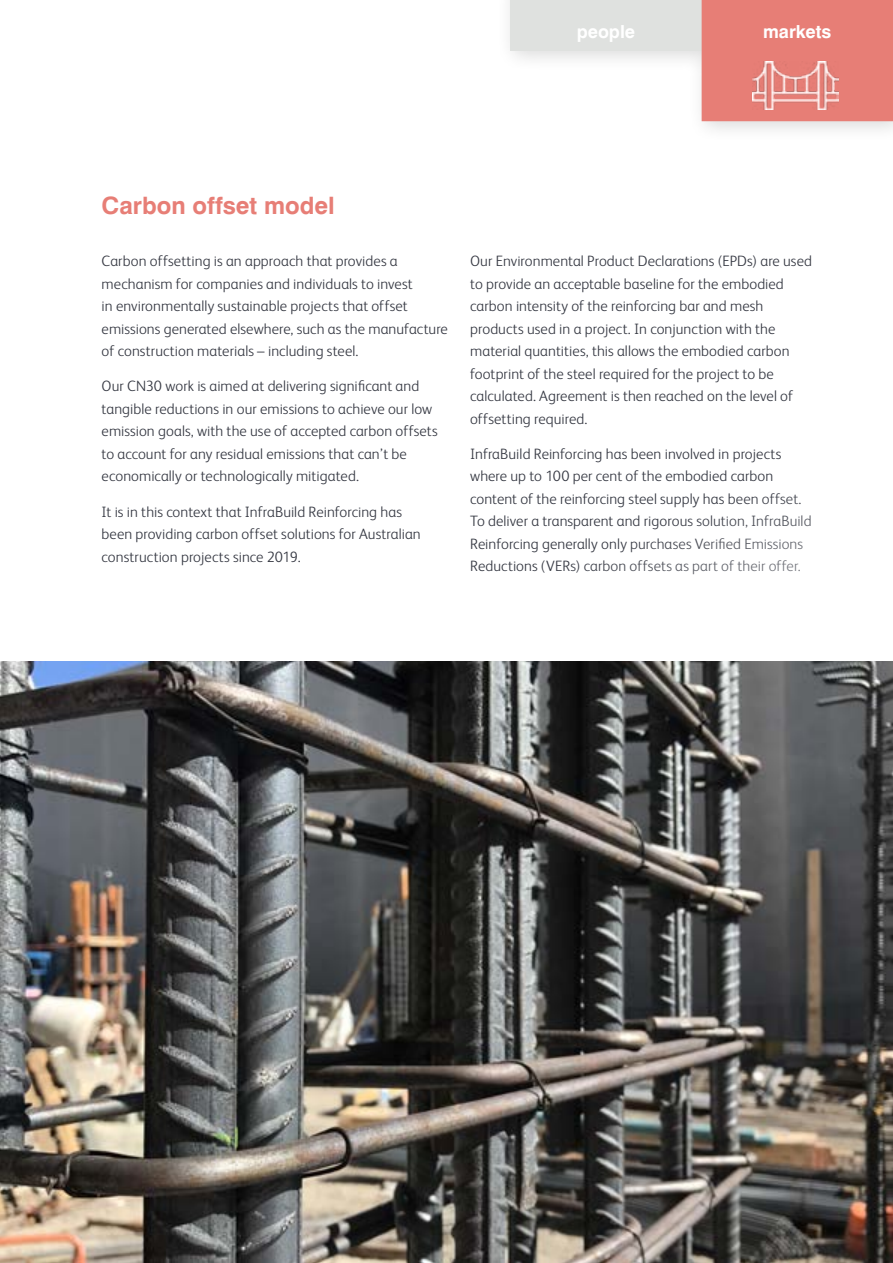
<style>
.page{position:relative;width:893px;height:1263px;background:#fff}
.page>*{position:absolute;margin:0;border:0;box-sizing:border-box;transform-origin:0 0}
.t1{font:700 24px "Swiss 721 BT";color:#e77e76}
.t2{font:700 18px "Swiss 721 BT";color:#fff}
.t3{font:300 15px/22.5px "FS Albert";letter-spacing:.005em;color:#343741}
</style>
<div class="page">
<img style="left:0;top:661px;width:893px;height:602px">
<div style="left:496px;top:0;width:397px;height:143px;background:#000;opacity:.15"></div>
<div style="left:510px;top:0;width:192px;height:51px;background:#dfe1df"></div>
<div style="left:702px;top:0;width:191px;height:121px;background:#e77e76"></div>
<div style="left:734px;top:62px;width:123px;height:47px;background:#e77e76"></div>
<img style="left:752px;top:62px;width:86px;height:47px">
<p class="t2" style="left:577px;top:21px;width:60px">people</p>
<p class="t2" style="left:763px;top:21px;width:70px">markets</p>
<h1 class="t1" style="left:102px;top:191px;width:235px">Carbon offset model</h1>
<p class="t3" style="left:102px;top:249px;width:348px">Carbon offsetting is an approach that provides a mechanism for companies and individuals to invest<br>in environmentally sustainable projects that offset emissions generated elsewhere, such as the manufacture of construction materials – including steel.</p>
<p class="t3" style="left:102px;top:374px;width:338px">Our CN30 work is aimed at delivering significant and tangible reductions in our emissions to achieve our low emission goals, with the use of accepted carbon offsets to account for any residual emissions that can’t be economically or technologically mitigated.</p>
<p class="t3" style="left:102px;top:500px;width:321px">It is in this context that InfraBuild Reinforcing has been providing carbon offset solutions for Australian construction projects since 2019.</p>
<p class="t3" style="left:470px;top:249px;width:343px">Our Environmental Product Declarations (EPDs) are used to provide an acceptable baseline for the embodied carbon intensity of the reinforcing bar and mesh products used in a project. In conjunction with the material quantities, this allows the embodied carbon footprint of the steel required for the project to be calculated. Agreement is then reached on the level of offsetting required.</p>
<p class="t3" style="left:470px;top:442px;width:343px">InfraBuild Reinforcing has been involved in projects where up to 100 per cent of the embodied carbon content of the reinforcing steel supply has been offset.<br>To deliver a transparent and rigorous solution, InfraBuild Reinforcing generally only purchases Verified Emissions Reductions (VERs) carbon offsets as part of their offer.</p>
</div>
